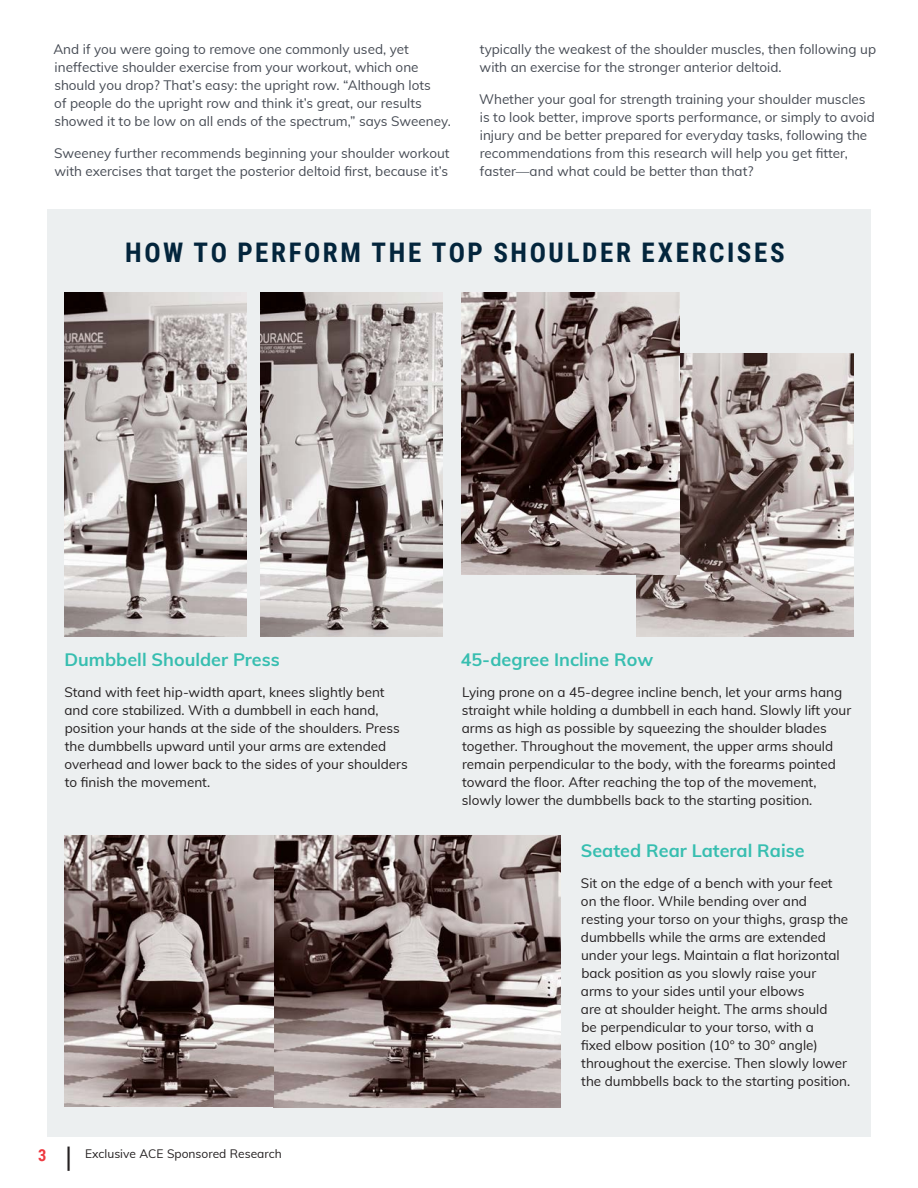
<style>
.page{position:relative;width:918px;height:1188px;background:#fff}
.page>*{position:absolute;margin:0;border:0;box-sizing:border-box;transform-origin:0 0}
.Crossfit_Sub{font:700 27px "Roboto Condensed";letter-spacing:.095em;color:#03253c}
.Crossfit_Sub-2{font:700 18px "Muli";color:#37beb0}
.t1{font:700 16.5px "Roboto Condensed";color:#ee3a41}
.Author_bio{font:13.5px/18px "Muli";color:#231f20}
.Author_bio-2{font:13.5px/18px "Muli";color:#464b54}
.t2{font:12px "Muli";color:#231f20}
.s1{font-family:"Muli";font-weight:400;font-size:27px;color:#231f20}
</style>
<div class="page">
<div style="left:47px;top:210px;width:824px;height:927px;background:#eceff0"></div>
<img style="left:64px;top:292px;width:182px;height:344px">
<img style="left:636px;top:354px;width:218px;height:282px">
<img style="left:462px;top:292px;width:217px;height:283px">
<img style="left:64px;top:835px;width:497px;height:272px">
<img style="left:261px;top:292px;width:182px;height:344px">
<p class="Author_bio-2" style="left:53px;top:40px;width:399px">And if you were going to remove one commonly used, yet ineffective shoulder exercise from your workout, which one should you drop? That’s easy: the upright row. “Although lots<br>of people do the upright row and think it’s great, our results showed it to be low on all ends of the spectrum,” says Sweeney.</p>
<p class="Author_bio-2" style="left:54px;top:143px;width:397px">Sweeney further recommends beginning your shoulder workout with exercises that target the posterior deltoid first, because it’s</p>
<p class="Author_bio-2" style="left:480px;top:40px;width:398px">typically the weakest of the shoulder muscles, then following up with an exercise for the stronger anterior deltoid.</p>
<p class="Author_bio-2" style="left:479px;top:89px;width:397px">Whether your goal for strength training your shoulder muscles is to look better, improve sports performance, or simply to avoid injury and be better prepared for everyday tasks, following the recommendations from this research will help you get fitter, faster—and what could be better than that?</p>
<p class="Crossfit_Sub" style="left:125px;top:234px;width:661px">HOW TO PERFORM THE TOP SHOULDER EXERCISES</p>
<p class="Crossfit_Sub-2" style="left:65px;top:646px;width:217px">Dumbbell Shoulder Press</p>
<p class="Author_bio" style="left:64px;top:683px;width:345px">Stand with feet hip-width apart, knees slightly bent and core stabilized. With a dumbbell in each hand, position your hands at the side of the shoulders. Press the dumbbells upward until your arms are extended overhead and lower back to the sides of your shoulders to finish the movement.</p>
<p class="t1" style="left:38px;top:1144px;width:36px">3 <span class="s1">|</span></p>
<p class="t2" style="left:85px;top:1145px;width:198px">Exclusive ACE Sponsored Research</p>
<p class="Crossfit_Sub-2" style="left:461px;top:646px;width:194px">45-degree Incline Row</p>
<p class="Author_bio" style="left:462px;top:683px;width:391px">Lying prone on a 45-degree incline bench, let your arms hang straight while holding a dumbbell in each hand. Slowly lift your arms as high as possible by squeezing the shoulder blades together. Throughout the movement, the upper arms should remain perpendicular to the body, with the forearms pointed toward the floor. After reaching the top of the movement, slowly lower the dumbbells back to the starting position.</p>
<p class="Crossfit_Sub-2" style="left:581px;top:837px;width:225px">Seated Rear Lateral Raise</p>
<p class="Author_bio" style="left:581px;top:874px;width:271px">Sit on the edge of a bench with your feet on the floor. While bending over and resting your torso on your thighs, grasp the dumbbells while the arms are extended under your legs. Maintain a flat horizontal back position as you slowly raise your arms to your sides until your elbows<br>are at shoulder height. The arms should<br>be perpendicular to your torso, with a<br>fixed elbow position (10° to 30° angle) throughout the exercise. Then slowly lower the dumbbells back to the starting position.</p>
</div>
